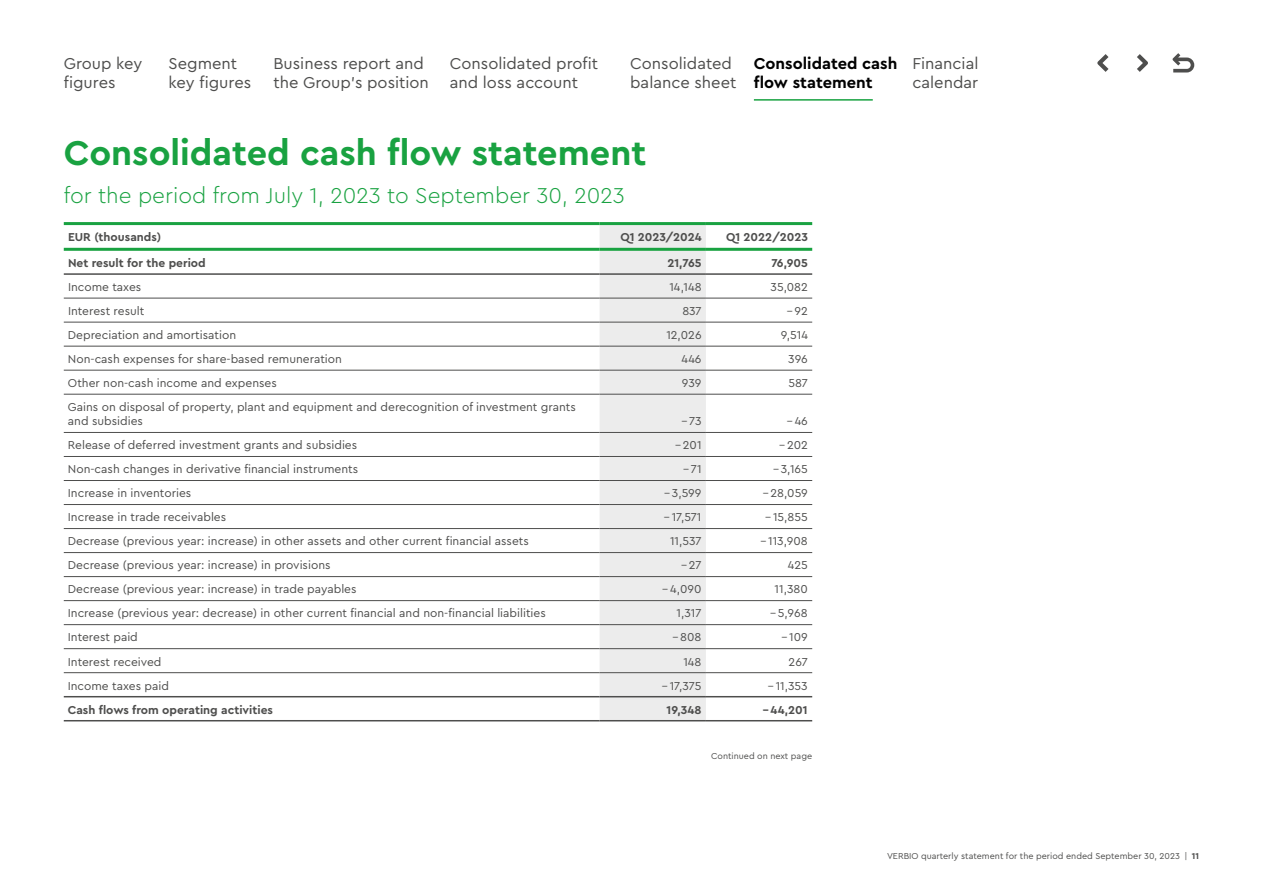
<style>
.page{position:relative;width:1263px;height:893px;background:#fff}
.page>*{position:absolute;margin:0;border:0;box-sizing:border-box;transform-origin:0 0}
.t1{font:700 36px "Cera Pro";color:#19a241}
.t2{font:300 22.5px "Cera Pro";color:#19a241}
.t3{font:16.5px/19.8px "Cera Pro";color:#4e4e4d}
.t4{font:700 16.5px/19.8px "Cera Pro";color:#000}
.t5{font:12px/14.2px "Cera Pro";color:#4e4e4d}
.t6{font:700 12px "Cera Pro";color:#4e4e4d}
.t7{font:9px "Cera Pro";color:#4e4e4d}
.s1{font-weight:700}
</style>
<div class="page">
<svg style="left:1097px;top:54px;width:11px;height:18px"></svg>
<svg style="left:1137px;top:54px;width:11px;height:18px"></svg>
<svg style="left:1172px;top:53px;width:22px;height:19px"></svg>
<hr style="left:754px;top:99px;width:119px;height:2px;background:#19a241">
<div style="left:600px;top:225px;width:106px;height:495px;background:#ececec"></div>
<hr style="left:64px;top:222px;width:536px;height:3px;background:#19a241">
<hr style="left:600px;top:222px;width:106px;height:3px;background:#19a241">
<hr style="left:706px;top:222px;width:106px;height:3px;background:#19a241">
<hr style="left:64px;top:248px;width:536px;height:3px;background:#19a241">
<hr style="left:600px;top:248px;width:106px;height:3px;background:#19a241">
<hr style="left:706px;top:248px;width:106px;height:3px;background:#19a241">
<hr style="left:64px;top:273px;width:536px;height:2px;background:#4e4e4d">
<hr style="left:600px;top:273px;width:106px;height:2px;background:#4e4e4d">
<hr style="left:706px;top:273px;width:106px;height:2px;background:#4e4e4d">
<hr style="left:64px;top:696px;width:536px;height:1px;background:#4e4e4d">
<hr style="left:600px;top:696px;width:106px;height:1px;background:#4e4e4d">
<hr style="left:706px;top:696px;width:106px;height:1px;background:#4e4e4d">
<hr style="left:64px;top:720px;width:536px;height:1px;background:#4e4e4d">
<hr style="left:600px;top:720px;width:106px;height:1px;background:#4e4e4d">
<hr style="left:706px;top:720px;width:106px;height:1px;background:#4e4e4d">
<hr style="left:64px;top:298px;width:536px;height:1px;background:#4e4e4d">
<hr style="left:600px;top:298px;width:106px;height:1px;background:#4e4e4d">
<hr style="left:706px;top:298px;width:106px;height:1px;background:#4e4e4d">
<hr style="left:64px;top:322px;width:536px;height:1px;background:#4e4e4d">
<hr style="left:600px;top:322px;width:106px;height:1px;background:#4e4e4d">
<hr style="left:706px;top:322px;width:106px;height:1px;background:#4e4e4d">
<hr style="left:64px;top:346px;width:536px;height:1px;background:#4e4e4d">
<hr style="left:600px;top:346px;width:106px;height:1px;background:#4e4e4d">
<hr style="left:706px;top:346px;width:106px;height:1px;background:#4e4e4d">
<hr style="left:64px;top:370px;width:536px;height:1px;background:#4e4e4d">
<hr style="left:600px;top:370px;width:106px;height:1px;background:#4e4e4d">
<hr style="left:706px;top:370px;width:106px;height:1px;background:#4e4e4d">
<hr style="left:64px;top:394px;width:536px;height:1px;background:#4e4e4d">
<hr style="left:600px;top:394px;width:106px;height:1px;background:#4e4e4d">
<hr style="left:706px;top:394px;width:106px;height:1px;background:#4e4e4d">
<hr style="left:64px;top:432px;width:536px;height:1px;background:#4e4e4d">
<hr style="left:600px;top:432px;width:106px;height:1px;background:#4e4e4d">
<hr style="left:706px;top:432px;width:106px;height:1px;background:#4e4e4d">
<hr style="left:64px;top:456px;width:536px;height:1px;background:#4e4e4d">
<hr style="left:600px;top:456px;width:106px;height:1px;background:#4e4e4d">
<hr style="left:706px;top:456px;width:106px;height:1px;background:#4e4e4d">
<hr style="left:64px;top:480px;width:536px;height:1px;background:#4e4e4d">
<hr style="left:600px;top:480px;width:106px;height:1px;background:#4e4e4d">
<hr style="left:706px;top:480px;width:106px;height:1px;background:#4e4e4d">
<hr style="left:64px;top:504px;width:536px;height:1px;background:#4e4e4d">
<hr style="left:600px;top:504px;width:106px;height:1px;background:#4e4e4d">
<hr style="left:706px;top:504px;width:106px;height:1px;background:#4e4e4d">
<hr style="left:64px;top:528px;width:536px;height:1px;background:#4e4e4d">
<hr style="left:600px;top:528px;width:106px;height:1px;background:#4e4e4d">
<hr style="left:706px;top:528px;width:106px;height:1px;background:#4e4e4d">
<hr style="left:64px;top:552px;width:536px;height:1px;background:#4e4e4d">
<hr style="left:600px;top:552px;width:106px;height:1px;background:#4e4e4d">
<hr style="left:706px;top:552px;width:106px;height:1px;background:#4e4e4d">
<hr style="left:64px;top:576px;width:536px;height:1px;background:#4e4e4d">
<hr style="left:600px;top:576px;width:106px;height:1px;background:#4e4e4d">
<hr style="left:706px;top:576px;width:106px;height:1px;background:#4e4e4d">
<hr style="left:64px;top:600px;width:536px;height:1px;background:#4e4e4d">
<hr style="left:600px;top:600px;width:106px;height:1px;background:#4e4e4d">
<hr style="left:706px;top:600px;width:106px;height:1px;background:#4e4e4d">
<hr style="left:64px;top:624px;width:536px;height:1px;background:#4e4e4d">
<hr style="left:600px;top:624px;width:106px;height:1px;background:#4e4e4d">
<hr style="left:706px;top:624px;width:106px;height:1px;background:#4e4e4d">
<hr style="left:64px;top:648px;width:536px;height:1px;background:#4e4e4d">
<hr style="left:600px;top:648px;width:106px;height:1px;background:#4e4e4d">
<hr style="left:706px;top:648px;width:106px;height:1px;background:#4e4e4d">
<hr style="left:64px;top:672px;width:536px;height:1px;background:#4e4e4d">
<hr style="left:600px;top:672px;width:106px;height:1px;background:#4e4e4d">
<hr style="left:706px;top:672px;width:106px;height:1px;background:#4e4e4d">
<h3 class="t3" style="left:450px;top:53px;width:150px">Consolidated profit and loss account</h3>
<h3 class="t4" style="left:754px;top:53px;width:145px">Consolidated cash flow statement</h3>
<h3 class="t3" style="left:64px;top:53px;width:80px">Group key figures</h3>
<h3 class="t3" style="left:912px;top:53px;width:68px">Financial calendar</h3>
<h3 class="t3" style="left:273px;top:53px;width:157px">Business report and the Group’s position</h3>
<h3 class="t3" style="left:630px;top:53px;width:108px">Consolidated balance sheet</h3>
<h3 class="t3" style="left:169px;top:53px;width:84px">Segment key figures</h3>
<h1 class="t1" style="left:64px;top:126px;width:584px">Consolidated cash flow statement</h1>
<h2 class="t2" style="left:64px;top:179px;width:562px">for the period from July 1, 2023 to September 30, 2023</h2>
<p class="t6" style="left:68px;top:228px;width:95px">EUR (thousands)</p>
<p class="t6" style="left:620px;top:228px;width:83px">Q1 2023/2024</p>
<p class="t6" style="left:726px;top:228px;width:83px">Q1 2022/2023</p>
<p class="t6" style="left:68px;top:254px;width:139px">Net result for the period</p>
<p class="t6" style="left:667px;top:254px;width:36px">21,765</p>
<p class="t6" style="left:771px;top:254px;width:38px">76,905</p>
<p class="t5" style="left:68px;top:280px;width:75px">Income taxes</p>
<p class="t5" style="left:669px;top:280px;width:34px">14,148</p>
<p class="t5" style="left:770px;top:280px;width:39px">35,082</p>
<p class="t5" style="left:68px;top:304px;width:78px">Interest result</p>
<p class="t5" style="left:682px;top:304px;width:21px">837</p>
<p class="t5" style="left:787px;top:304px;width:23px">– 92</p>
<p class="t5" style="left:68px;top:328px;width:170px">Depreciation and amortisation</p>
<p class="t5" style="left:666px;top:328px;width:37px">12,026</p>
<p class="t5" style="left:781px;top:328px;width:29px">9,514</p>
<p class="t5" style="left:68px;top:352px;width:276px">Non-cash expenses for share-based remuneration</p>
<p class="t5" style="left:682px;top:352px;width:22px">446</p>
<p class="t5" style="left:788px;top:352px;width:21px">396</p>
<p class="t5" style="left:68px;top:376px;width:210px">Other non-cash income and expenses</p>
<p class="t5" style="left:682px;top:376px;width:21px">939</p>
<p class="t5" style="left:788px;top:376px;width:21px">587</p>
<p class="t5" style="left:68px;top:400px;width:509px">Gains on disposal of property, plant and equipment and derecognition of investment grants and subsidies</p>
<p class="t5" style="left:681px;top:414px;width:22px">– 73</p>
<p class="t5" style="left:787px;top:414px;width:22px">– 46</p>
<p class="t5" style="left:68px;top:438px;width:291px">Release of deferred investment grants and subsidies</p>
<p class="t5" style="left:675px;top:438px;width:28px">– 201</p>
<p class="t5" style="left:779px;top:438px;width:30px">– 202</p>
<p class="t5" style="left:68px;top:462px;width:292px">Non-cash changes in derivative financial instruments</p>
<p class="t5" style="left:683px;top:462px;width:20px">– 71</p>
<p class="t5" style="left:773px;top:462px;width:36px">– 3,165</p>
<p class="t5" style="left:68px;top:486px;width:125px">Increase in inventories</p>
<p class="t5" style="left:664px;top:486px;width:39px">– 3,599</p>
<p class="t5" style="left:763px;top:486px;width:47px">– 28,059</p>
<p class="t5" style="left:68px;top:510px;width:160px">Increase in trade receivables</p>
<p class="t5" style="left:664px;top:510px;width:39px">– 17,571</p>
<p class="t5" style="left:765px;top:510px;width:44px">– 15,855</p>
<p class="t5" style="left:68px;top:534px;width:462px">Decrease (previous year: increase) in other assets and other current financial assets</p>
<p class="t5" style="left:670px;top:534px;width:33px">11,537</p>
<p class="t5" style="left:760px;top:534px;width:49px">– 113,908</p>
<p class="t5" style="left:68px;top:558px;width:264px">Decrease (previous year: increase) in provisions</p>
<p class="t5" style="left:681px;top:558px;width:22px">– 27</p>
<p class="t5" style="left:788px;top:558px;width:21px">425</p>
<p class="t5" style="left:68px;top:582px;width:290px">Decrease (previous year: increase) in trade payables</p>
<p class="t5" style="left:662px;top:582px;width:41px">– 4,090</p>
<p class="t5" style="left:774px;top:582px;width:35px">11,380</p>
<p class="t5" style="left:68px;top:606px;width:479px">Increase (previous year: decrease) in other current financial and non-financial liabilities</p>
<p class="t5" style="left:676px;top:606px;width:26px">1,317</p>
<p class="t5" style="left:770px;top:606px;width:39px">– 5,968</p>
<p class="t5" style="left:68px;top:630px;width:72px">Interest paid</p>
<p class="t5" style="left:672px;top:630px;width:31px">– 808</p>
<p class="t5" style="left:781px;top:630px;width:28px">– 109</p>
<p class="t5" style="left:68px;top:654px;width:95px">Interest received</p>
<p class="t5" style="left:683px;top:654px;width:20px">148</p>
<p class="t5" style="left:789px;top:654px;width:21px">267</p>
<p class="t5" style="left:68px;top:678px;width:103px">Income taxes paid</p>
<p class="t5" style="left:662px;top:678px;width:41px">– 17,375</p>
<p class="t5" style="left:768px;top:678px;width:41px">– 11,353</p>
<p class="t6" style="left:68px;top:700px;width:207px">Cash flows from operating activities</p>
<p class="t6" style="left:666px;top:700px;width:36px">19,348</p>
<p class="t6" style="left:763px;top:700px;width:46px">– 44,201</p>
<p class="t7" style="left:711px;top:749px;width:103px">Continued on next page</p>
<p class="t7" style="left:887px;top:849px;width:314px">VERBIO quarterly statement for the period ended September 30, 2023 | <span class="s1">11</span></p>
</div>
